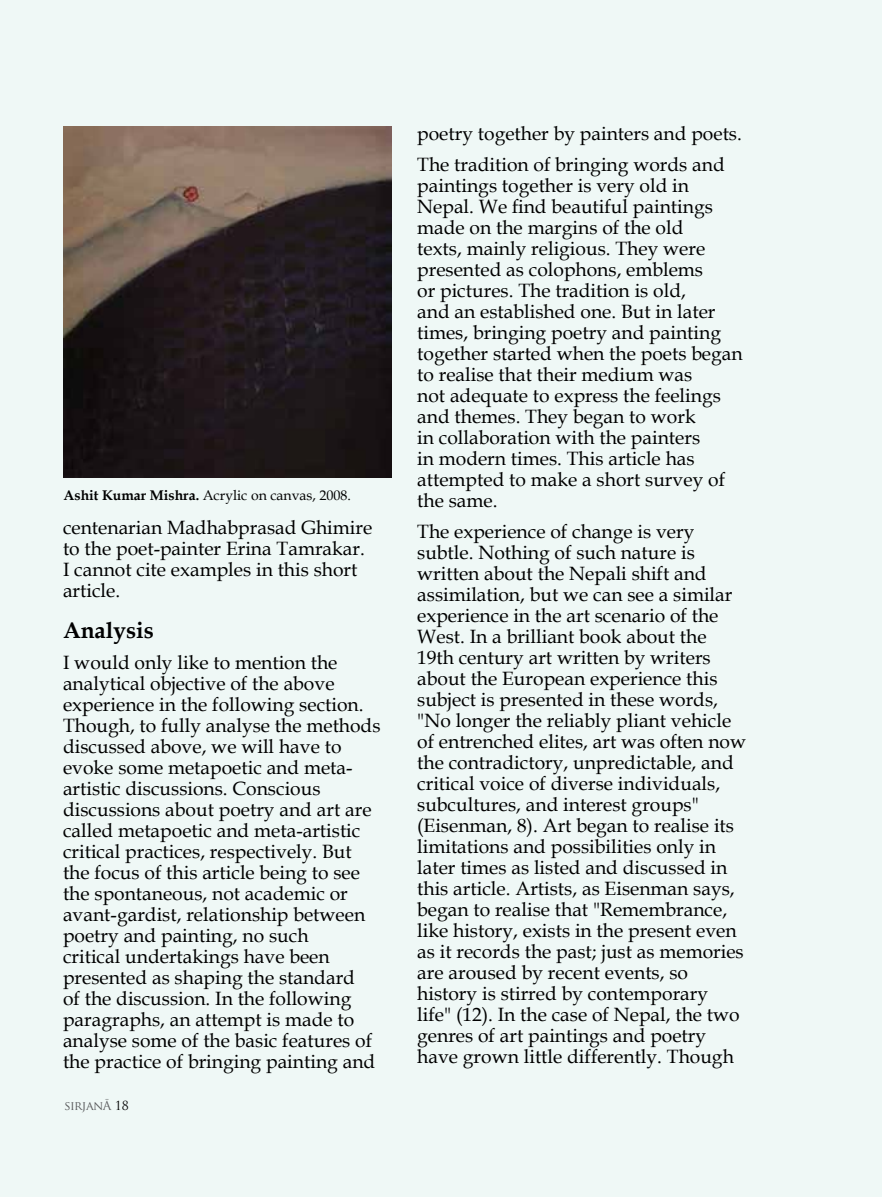
<style>
.page{position:relative;width:882px;height:1197px;background:#eff8f6}
.page>*{position:absolute;margin:0;border:0;box-sizing:border-box;transform-origin:0 0}
.t1{font:700 22.75px "Book Antiqua";color:#000}
.t2{font:19.25px/21px "Book Antiqua";color:#000}
.t3{font:14px "Book Antiqua";color:#000}
.t4{font:12.25px "Trajan Pro";letter-spacing:-.04em;color:#58595b}
.s1{font-weight:700}
.s2{color:#000}
</style>
<div class="page">
<img style="left:63px;top:126px;width:328px;height:351px">
<p class="t3" style="left:64px;top:486px;width:289px"><span class="s1">Ashit Kumar Mishra.</span> Acrylic on canvas, 2008.</p>
<p class="t2" style="left:63px;top:516px;width:311px">centenarian Madhabprasad Ghimire to the poet-painter Erina Tamrakar.<br>I cannot cite examples in this short article.</p>
<p class="t1" style="left:63px;top:614px;width:92px">Analysis</p>
<p class="t2" style="left:63px;top:651px;width:319px">I would only like to mention the analytical objective of the above experience in the following section.<br>Though, to fully analyse the methods discussed above, we will have to evoke some metapoetic and meta&shy;artistic discussions. Conscious discussions about poetry and art are called metapoetic and meta-artistic critical practices, respectively. But the focus of this article being to see the spontaneous, not academic or avant-gardist, relationship between poetry and painting, no such<br>critical undertakings have been presented as shaping the standard<br>of the discussion. In the following paragraphs, an attempt is made to analyse some of the basic features of the practice of bringing painting and</p>
<p class="t4" style="left:65px;top:1098px;width:66px">SIRJANĀ <span class="s2">18</span></p>
<p class="t2" style="left:417px;top:118px;width:326px;line-height:31px">poetry together by painters and poets.<br>The tradition of bringing words and</p>
<p class="t2" style="left:417px;top:174px;width:327px">paintings together is very old in<br>Nepal. We find beautiful paintings made on the margins of the old<br>texts, mainly religious. They were presented as colophons, emblems<br>or pictures. The tradition is old,<br>and an established one. But in later times, bringing poetry and painting together started when the poets began to realise that their medium was<br>not adequate to express the feelings and themes. They began to work<br>in collaboration with the painters<br>in modern times. This article has attempted to make a short survey of the same.</p>
<p class="t2" style="left:417px;top:520px;width:330px">The experience of change is very subtle. Nothing of such nature is written about the Nepali shift and assimilation, but we can see a similar experience in the art scenario of the West. In a brilliant book about the 19th century art written by writers about the European experience this subject is presented in these words, "No longer the reliably pliant vehicle of entrenched elites, art was often now the contradictory, unpredictable, and critical voice of diverse individuals, subcultures, and interest groups" (Eisenman, 8). Art began to realise its limitations and possibilities only in later times as listed and discussed in this article. Artists, as Eisenman says, began to realise that "Remembrance, like history, exists in the present even as it records the past; just as memories are aroused by recent events, so history is stirred by contemporary life" (12). In the case of Nepal, the two genres of art paintings and poetry have grown little differently. Though</p>
</div>
